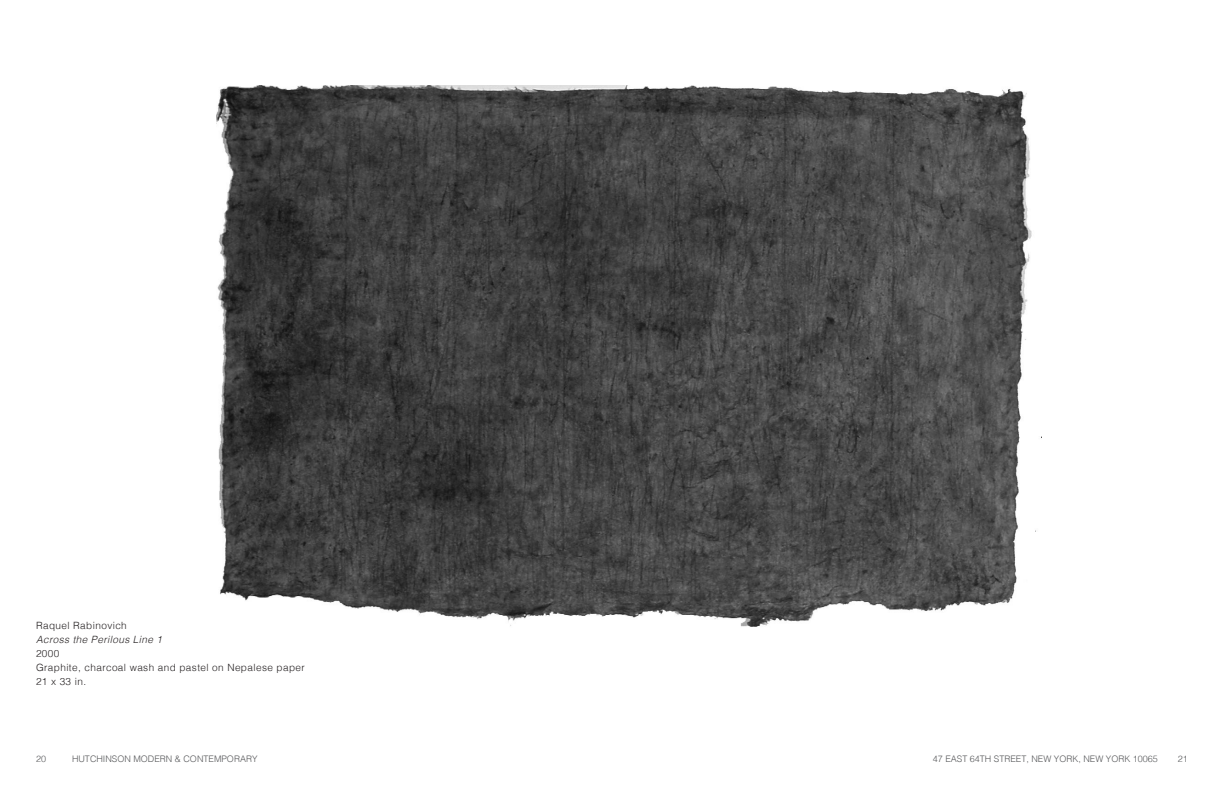
<style>
.page{position:relative;width:1224px;height:792px;background:#fff}
.page>*{position:absolute;margin:0;border:0;box-sizing:border-box;transform-origin:0 0}
.t1{font:300 10px/14px "Helvetica";letter-spacing:.04em;color:#231f20}
.t2{font:italic 300 10px "Helvetica";letter-spacing:.04em;color:#231f20}
.t3{font:300 9px "Helvetica";color:#57585a}
</style>
<div class="page">
<img style="left:216px;top:85px;width:826px;height:542px">
<p class="t1" style="left:36px;top:618px;width:92px">Raquel Rabinovich</p>
<p class="t2" style="left:36px;top:631px;width:128px">Across the Perilous Line 1</p>
<p class="t1" style="left:36px;top:646px;width:270px">2000<br>Graphite, charcoal wash and pastel on Nepalese paper<br>21 x 33 in.</p>
<p class="t3" style="left:36px;top:752px;width:12px">20</p>
<p class="t3" style="left:72px;top:752px;width:187px">HUTCHINSON MODERN &amp; CONTEMPORARY</p>
<p class="t3" style="left:933px;top:752px;width:227px">47 EAST 64TH STREET, NEW YORK, NEW YORK 10065</p>
<p class="t3" style="left:1178px;top:752px;width:12px">21</p>
</div>
